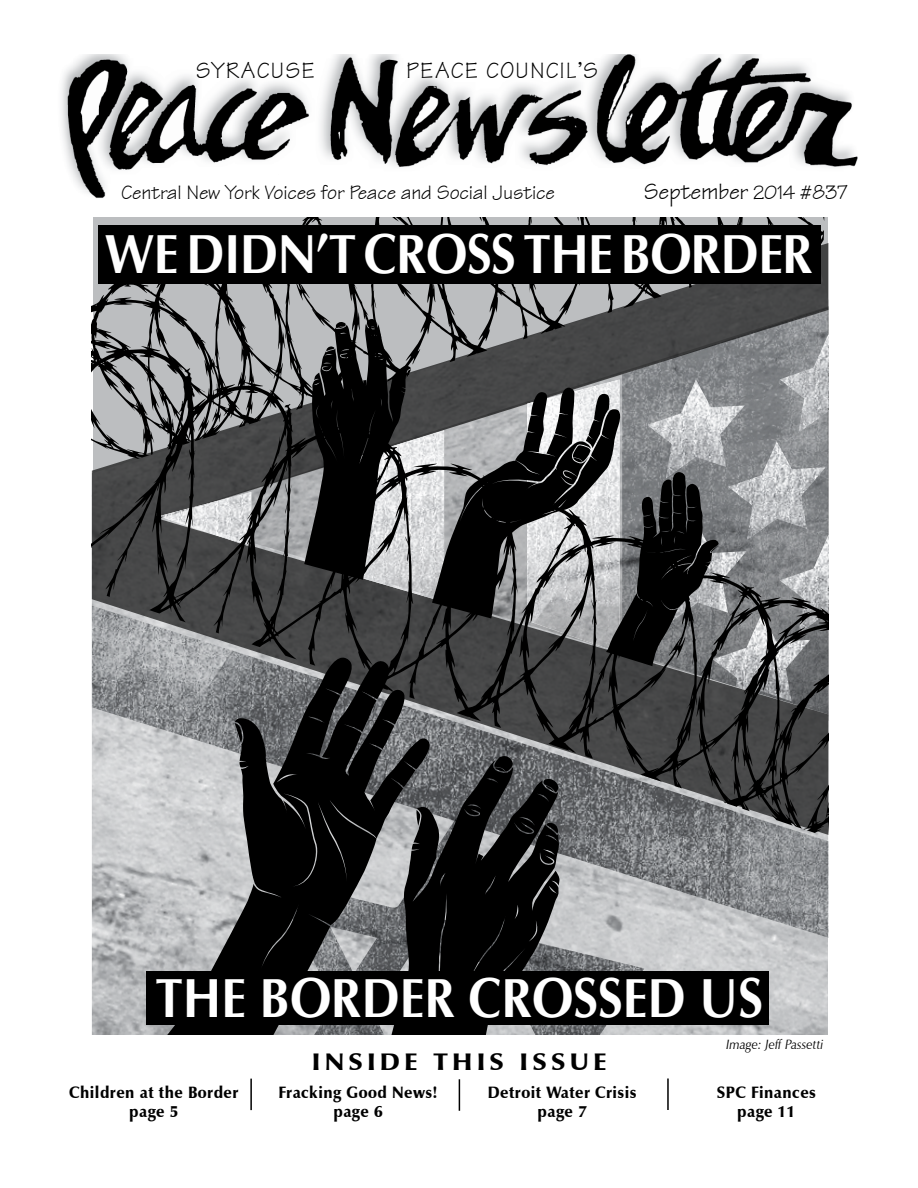
<style>
.page{position:relative;width:918px;height:1188px;background:#fff}
.page>*{position:absolute;margin:0;border:0;box-sizing:border-box;transform-origin:0 0}
.t1{font:56.25px "Ottawa";letter-spacing:-.01em;color:#fff;scale:.88 1}
.t2{font:24px "Technical Plain";letter-spacing:.04em;color:#000}
.t3{font:900 24px "Zapf Humanist 601 BT";letter-spacing:.16em;color:#000;scale:1.1 1}
.t4{font:21px "Technical Plain";letter-spacing:-.01em;color:#000}
.t5{font:900 16.5px/18.8px "Zapf Humanist 601 BT";letter-spacing:.03em;color:#000;text-align:center;scale:.95 1}
.t6{font:italic 13.5px "Zapf Humanist 601 BT";color:#000;scale:.95 1}
.s1{font-size:21px}
</style>
<div class="page">
<img style="left:61px;top:54px;width:797px;height:144px">
<hr style="left:250px;top:1079px;width:2px;height:31px;background:#000">
<hr style="left:459px;top:1079px;width:1px;height:32px;background:#000">
<hr style="left:667px;top:1078px;width:2px;height:32px;background:#000">
<img style="left:92px;top:938px;width:736px;height:97px">
<img style="left:560px;top:938px;width:84px;height:97px">
<svg style="left:92px;top:217px;width:736px;height:98px;background:#87898a"></svg>
<svg style="left:92px;top:315px;width:736px;height:291px;background:#767879"></svg>
<img style="left:92px;top:606px;width:736px;height:332px">
<svg style="left:107px;top:654px;width:324px;height:381px;background:#6f7172"></svg>
<svg style="left:494px;top:756px;width:19px;height:3px"></svg>
<svg style="left:366px;top:759px;width:194px;height:276px;background:#373839"></svg>
<svg style="left:416px;top:810px;width:4px;height:16px"></svg>
<svg style="left:547px;top:823px;width:11px;height:11px"></svg>
<svg style="left:543px;top:779px;width:15px;height:13px"></svg>
<svg style="left:304px;top:319px;width:415px;height:347px;background:#5b5c5d"></svg>
<div style="left:98px;top:225px;width:722px;height:58px;background:#000"></div>
<div style="left:147px;top:971px;width:622px;height:54px;background:#000"></div>
<h2 class="t2" style="left:196px;top:55px;width:121px">Syracuse</h2>
<h2 class="t2" style="left:406px;top:55px;width:190px">Peace Council’s</h2>
<p class="t4" style="left:121px;top:179px;width:435px">Central New York Voices for Peace and Social Justice</p>
<h2 class="t2" style="left:644px;top:176px;width:205px">September <span class="s1">2014 #837</span></h2>
<h1 class="t1" style="left:105px;top:219px;width:806px">WE DIDN’T CROSS THE BORDER</h1>
<h1 class="t1" style="left:155px;top:963px;width:692px">THE BORDER CROSSED US</h1>
<p class="t6" style="left:726px;top:1036px;width:104px">Image: Jeff Passetti</p>
<h2 class="t3" style="left:312px;top:1047px;width:163px">INSIDe this</h2>
<h2 class="t3" style="left:520px;top:1047px;width:15px">iss</h2>
<h2 class="t3" style="left:570px;top:1047px;width:35px">ue</h2>
<p class="t5" style="left:69px;top:1083px;width:180px">Children at the Border page 5</p>
<p class="t5" style="left:278px;top:1083px;width:169px">Fracking Good News! page 6</p>
<p class="t5" style="left:488px;top:1083px;width:158px">Detroit Water Crisis page 7</p>
<p class="t5" style="left:717px;top:1083px;width:106px">SPC Finances page 11</p>
</div>
